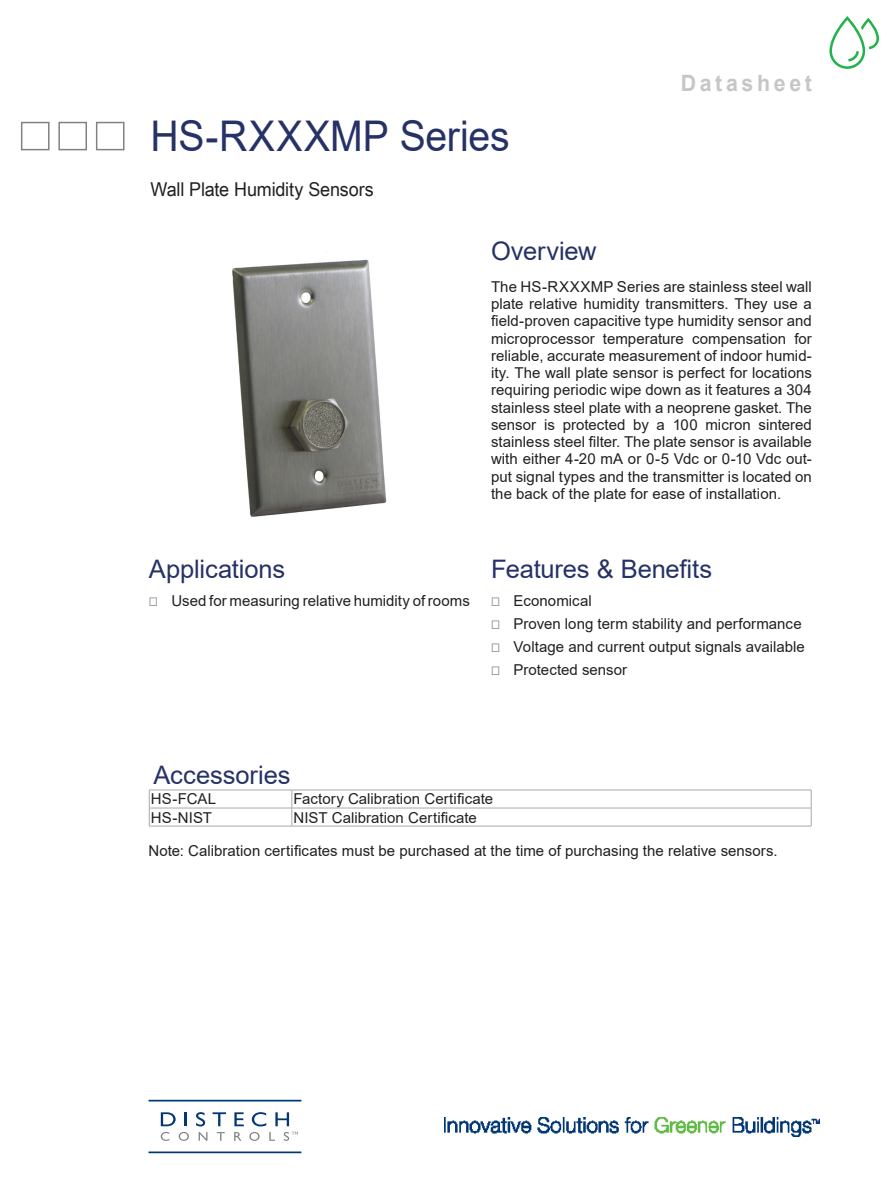
<style>
.page{position:relative;width:893px;height:1188px;background:#fff}
.page>*{position:absolute;margin:0;border:0;box-sizing:border-box;transform-origin:0 0}
.Title_-_Product_Name{font:42.3px "Arial";color:#263266;scale:.93 1}
.Heading_1{font:25.5px "Arial";letter-spacing:-.005em;color:#263266}
.Title_-_Document_Typ{font:700 22.5px "Arial";letter-spacing:.17em;color:#c5c6c8;scale:.95 1}
.Title_-_Product_Desc{font:19.05px "Arial Unicode MS";letter-spacing:-.01em;color:#231f20;scale:.94 1}
.Body_Text{font:15px/17.2px "Arial";letter-spacing:.005em;color:#231f20;text-align:justify}
.Table_Title_LT{font:15px "Arial";letter-spacing:.005em;color:#231f20}
.s1{font-family:"Arial Unicode MS";color:#808285}
</style>
<div class="page">
<img style="left:232px;top:259px;width:155px;height:258px">
<div style="left:96px;top:122px;width:28px;height:28px;border:2px solid #808285"></div>
<div style="left:58px;top:122px;width:29px;height:28px;border:2px solid #808285"></div>
<div style="left:21px;top:122px;width:29px;height:28px;border:2px solid #808285"></div>
<hr style="left:149px;top:1152px;width:152px;height:1px;background:#013775">
<hr style="left:149px;top:1100px;width:152px;height:2px;background:#013775">
<svg style="left:161px;top:1112px;width:15px;height:14px"></svg>
<svg style="left:185px;top:1112px;width:2px;height:14px"></svg>
<svg style="left:196px;top:1112px;width:9px;height:14px"></svg>
<svg style="left:213px;top:1112px;width:13px;height:14px"></svg>
<svg style="left:234px;top:1112px;width:10px;height:14px"></svg>
<svg style="left:252px;top:1112px;width:14px;height:14px"></svg>
<svg style="left:275px;top:1112px;width:14px;height:14px"></svg>
<svg style="left:161px;top:1132px;width:8px;height:9px"></svg>
<svg style="left:179px;top:1132px;width:10px;height:9px"></svg>
<svg style="left:199px;top:1132px;width:8px;height:9px"></svg>
<svg style="left:217px;top:1132px;width:8px;height:9px"></svg>
<svg style="left:234px;top:1132px;width:8px;height:9px"></svg>
<svg style="left:249px;top:1132px;width:11px;height:9px"></svg>
<svg style="left:269px;top:1132px;width:6px;height:9px"></svg>
<svg style="left:284px;top:1132px;width:14px;height:9px"></svg>
<img style="left:444px;top:1117px;width:376px;height:19px">
<svg style="left:829px;top:16px;width:50px;height:53px"></svg>
<hr style="left:149px;top:790px;width:143px;height:1px;background:#a8a9ad">
<hr style="left:292px;top:790px;width:519px;height:1px;background:#a8a9ad">
<hr style="left:149px;top:808px;width:143px;height:1px;background:#a8a9ad">
<hr style="left:292px;top:808px;width:519px;height:1px;background:#a8a9ad">
<svg style="left:292px;top:790px;width:1px;height:36px"></svg>
<hr style="left:149px;top:826px;width:143px;height:1px;background:#a8a9ad">
<hr style="left:292px;top:826px;width:519px;height:1px;background:#a8a9ad">
<svg style="left:149px;top:790px;width:1px;height:36px"></svg>
<svg style="left:811px;top:790px;width:1px;height:36px"></svg>
<p class="Title_-_Product_Name" style="left:150px;top:107px;width:388px">HS-RXXXMP Series</p>
<p class="Title_-_Product_Desc" style="left:150px;top:175px;width:239px">Wall Plate Humidity Sensors</p>
<p class="Title_-_Document_Typ" style="left:681px;top:68px;width:140px">Datasheet</p>
<p class="Heading_1" style="left:491px;top:233px;width:107px">Overview</p>
<p class="Body_Text" style="left:491px;top:278px;width:322px">The HS-RXXXMP Series are stainless steel wall plate relative humidity transmitters. They use a field-proven capacitive type humidity sensor and microprocessor temperature compensation for reliable, accurate measurement of indoor humid&shy;ity. The wall plate sensor is perfect for locations requiring periodic wipe down as it features a 304 stainless steel plate with a neoprene gasket. The sensor is protected by a 100 micron sintered stainless steel filter. The plate sensor is available with either 4-20 mA or 0-5 Vdc or 0-10 Vdc out&shy;put signal types and the transmitter is located on the back of the plate for ease of installation.</p>
<p class="Heading_1" style="left:149px;top:551px;width:138px">Applications</p>
<p class="Body_Text" style="left:149px;top:592px;width:322px"><span class="s1">⎕</span> Used for measuring relative humidity of rooms</p>
<p class="Heading_1" style="left:491px;top:551px;width:223px">Features &amp; Benefits</p>
<p class="Body_Text" style="left:491px;top:592px;width:102px"><span class="s1">⎕</span> Economical</p>
<p class="Body_Text" style="left:491px;top:615px;width:312px"><span class="s1">⎕</span> Proven long term stability and performance</p>
<p class="Body_Text" style="left:491px;top:638px;width:315px"><span class="s1">⎕</span> Voltage and current output signals available</p>
<p class="Body_Text" style="left:491px;top:661px;width:138px"><span class="s1">⎕</span> Protected sensor</p>
<p class="Heading_1" style="left:154px;top:757px;width:139px">Accessories</p>
<p class="Table_Title_LT" style="left:151px;top:789px;width:67px">HS-FCAL</p>
<p class="Table_Title_LT" style="left:293px;top:789px;width:201px">Factory Calibration Certificate</p>
<p class="Table_Title_LT" style="left:151px;top:807px;width:63px">HS-NIST</p>
<p class="Table_Title_LT" style="left:293px;top:807px;width:185px">NIST Calibration Certificate</p>
<p class="Body_Text" style="left:149px;top:842px;width:631px">Note: Calibration certificates must be purchased at the time of purchasing the relative sensors.</p>
</div>
